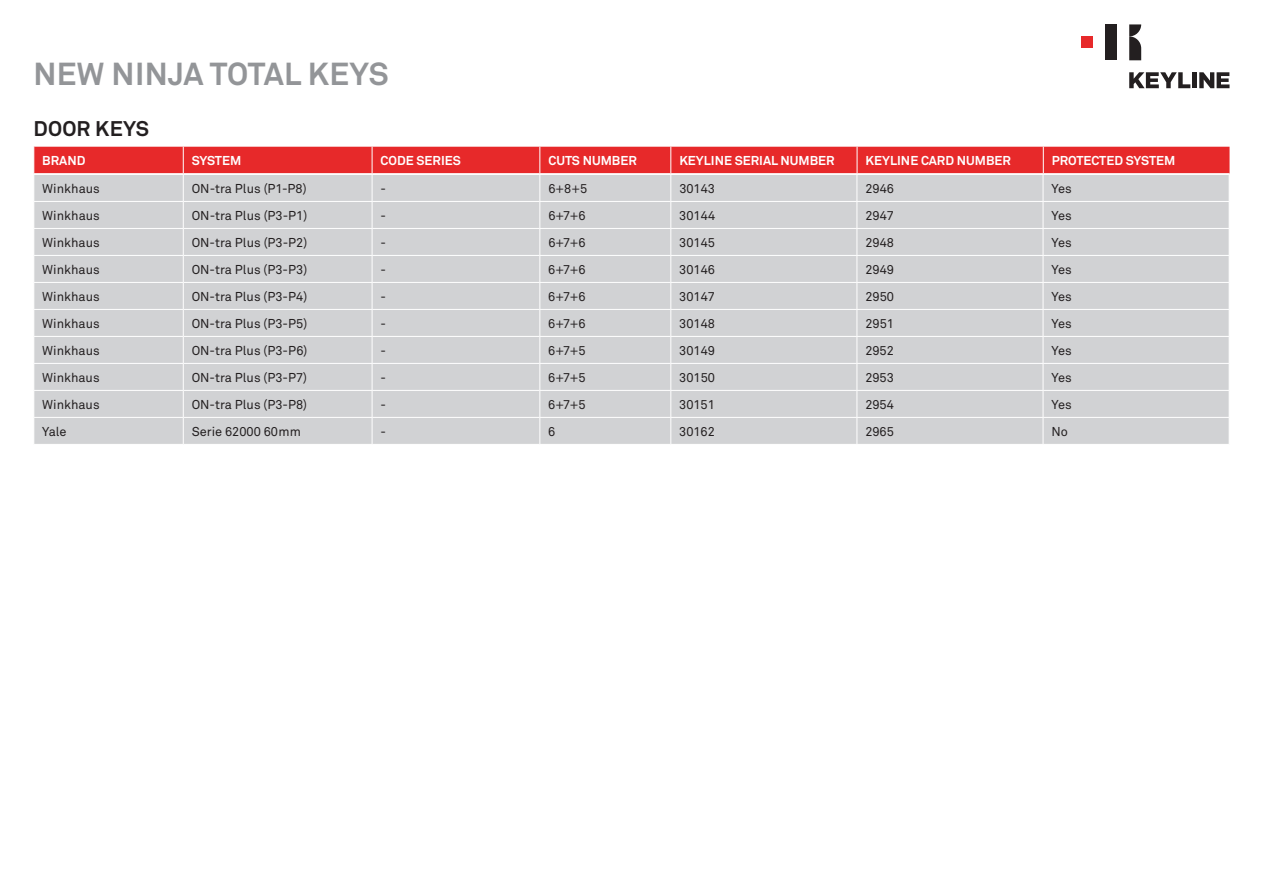
<style>
.page{position:relative;width:1263px;height:893px;background:#fff}
.page>*{position:absolute;margin:0;border:0;box-sizing:border-box;transform-origin:0 0}
.t1{font:700 31.5px "Akkurat Pro";letter-spacing:.01em;color:#939598}
.t2{font:700 21px "Akkurat Pro";letter-spacing:.01em;color:#231f20}
.t3{font:12.75px "Akkurat Pro";color:#231f20}
.t4{font:700 12.75px "Akkurat Pro";color:#fff}
</style>
<div class="page">
<svg style="left:1129px;top:24px;width:12px;height:36px"></svg>
<div style="left:1105px;top:24px;width:12px;height:36px;background:#231f20"></div>
<div style="left:1081px;top:36px;width:12px;height:12px;background:#e7292a"></div>
<svg style="left:1129px;top:72px;width:61px;height:16px"></svg>
<div style="left:1192px;top:72px;width:5px;height:16px;background:#231f20"></div>
<svg style="left:1199px;top:72px;width:30px;height:16px"></svg>
<svg style="left:33px;top:147px;width:1197px;height:297px;background:#d4c5c7"></svg>
<h1 class="t1" style="left:33px;top:55px;width:357px">NEW NINJA TOTAL KEYS</h1>
<h2 class="t2" style="left:33px;top:116px;width:117px">DOOR KEYS</h2>
<p class="t4" style="left:42px;top:153px;width:45px">BRAND</p>
<p class="t4" style="left:192px;top:153px;width:51px">SYSTEM</p>
<p class="t4" style="left:381px;top:153px;width:82px">CODE SERIES</p>
<p class="t4" style="left:548px;top:153px;width:90px">CUTS NUMBER</p>
<p class="t4" style="left:679px;top:153px;width:157px">KEYLINE SERIAL NUMBER</p>
<p class="t4" style="left:865px;top:153px;width:147px">KEYLINE CARD NUMBER</p>
<p class="t4" style="left:1052px;top:153px;width:125px">PROTECTED SYSTEM</p>
<p class="t3" style="left:42px;top:181px;width:59px">Winkhaus</p>
<p class="t3" style="left:192px;top:181px;width:116px">ON-tra Plus (P1-P8)</p>
<p class="t3" style="left:381px;top:181px;width:7px">-</p>
<p class="t3" style="left:548px;top:181px;width:40px">6+8+5</p>
<p class="t3" style="left:679px;top:181px;width:37px">30143</p>
<p class="t3" style="left:865px;top:181px;width:30px">2946</p>
<p class="t3" style="left:1051px;top:181px;width:22px">Yes</p>
<p class="t3" style="left:42px;top:208px;width:59px">Winkhaus</p>
<p class="t3" style="left:192px;top:208px;width:117px">ON-tra Plus (P3-P1)</p>
<p class="t3" style="left:381px;top:208px;width:7px">-</p>
<p class="t3" style="left:548px;top:208px;width:39px">6+7+6</p>
<p class="t3" style="left:679px;top:208px;width:37px">30144</p>
<p class="t3" style="left:865px;top:208px;width:30px">2947</p>
<p class="t3" style="left:1051px;top:208px;width:22px">Yes</p>
<p class="t3" style="left:42px;top:235px;width:59px">Winkhaus</p>
<p class="t3" style="left:192px;top:235px;width:117px">ON-tra Plus (P3-P2)</p>
<p class="t3" style="left:381px;top:235px;width:7px">-</p>
<p class="t3" style="left:548px;top:235px;width:39px">6+7+6</p>
<p class="t3" style="left:679px;top:235px;width:37px">30145</p>
<p class="t3" style="left:865px;top:235px;width:30px">2948</p>
<p class="t3" style="left:1051px;top:235px;width:22px">Yes</p>
<p class="t3" style="left:42px;top:262px;width:59px">Winkhaus</p>
<p class="t3" style="left:192px;top:262px;width:117px">ON-tra Plus (P3-P3)</p>
<p class="t3" style="left:381px;top:262px;width:7px">-</p>
<p class="t3" style="left:548px;top:262px;width:39px">6+7+6</p>
<p class="t3" style="left:679px;top:262px;width:37px">30146</p>
<p class="t3" style="left:865px;top:262px;width:30px">2949</p>
<p class="t3" style="left:1051px;top:262px;width:22px">Yes</p>
<p class="t3" style="left:42px;top:289px;width:59px">Winkhaus</p>
<p class="t3" style="left:192px;top:289px;width:117px">ON-tra Plus (P3-P4)</p>
<p class="t3" style="left:380px;top:289px;width:7px">-</p>
<p class="t3" style="left:548px;top:289px;width:39px">6+7+6</p>
<p class="t3" style="left:679px;top:289px;width:37px">30147</p>
<p class="t3" style="left:865px;top:289px;width:30px">2950</p>
<p class="t3" style="left:1051px;top:289px;width:22px">Yes</p>
<p class="t3" style="left:42px;top:316px;width:59px">Winkhaus</p>
<p class="t3" style="left:192px;top:316px;width:117px">ON-tra Plus (P3-P5)</p>
<p class="t3" style="left:380px;top:316px;width:7px">-</p>
<p class="t3" style="left:548px;top:316px;width:39px">6+7+6</p>
<p class="t3" style="left:679px;top:316px;width:37px">30148</p>
<p class="t3" style="left:865px;top:316px;width:30px">2951</p>
<p class="t3" style="left:1051px;top:316px;width:22px">Yes</p>
<p class="t3" style="left:42px;top:343px;width:59px">Winkhaus</p>
<p class="t3" style="left:192px;top:343px;width:117px">ON-tra Plus (P3-P6)</p>
<p class="t3" style="left:380px;top:343px;width:7px">-</p>
<p class="t3" style="left:548px;top:343px;width:39px">6+7+5</p>
<p class="t3" style="left:679px;top:343px;width:37px">30149</p>
<p class="t3" style="left:865px;top:343px;width:30px">2952</p>
<p class="t3" style="left:1051px;top:343px;width:22px">Yes</p>
<p class="t3" style="left:42px;top:370px;width:59px">Winkhaus</p>
<p class="t3" style="left:192px;top:370px;width:117px">ON-tra Plus (P3-P7)</p>
<p class="t3" style="left:380px;top:370px;width:7px">-</p>
<p class="t3" style="left:548px;top:370px;width:39px">6+7+5</p>
<p class="t3" style="left:679px;top:370px;width:37px">30150</p>
<p class="t3" style="left:865px;top:370px;width:30px">2953</p>
<p class="t3" style="left:1051px;top:370px;width:22px">Yes</p>
<p class="t3" style="left:42px;top:397px;width:59px">Winkhaus</p>
<p class="t3" style="left:192px;top:397px;width:117px">ON-tra Plus (P3-P8)</p>
<p class="t3" style="left:380px;top:397px;width:7px">-</p>
<p class="t3" style="left:548px;top:397px;width:39px">6+7+5</p>
<p class="t3" style="left:679px;top:397px;width:37px">30151</p>
<p class="t3" style="left:865px;top:397px;width:30px">2954</p>
<p class="t3" style="left:1051px;top:397px;width:22px">Yes</p>
<p class="t3" style="left:42px;top:424px;width:26px">Yale</p>
<p class="t3" style="left:192px;top:424px;width:111px">Serie 62000 60mm</p>
<p class="t3" style="left:380px;top:424px;width:7px">-</p>
<p class="t3" style="left:548px;top:424px;width:9px">6</p>
<p class="t3" style="left:679px;top:424px;width:37px">30162</p>
<p class="t3" style="left:865px;top:424px;width:30px">2965</p>
<p class="t3" style="left:1051px;top:424px;width:18px">No</p>
</div>
